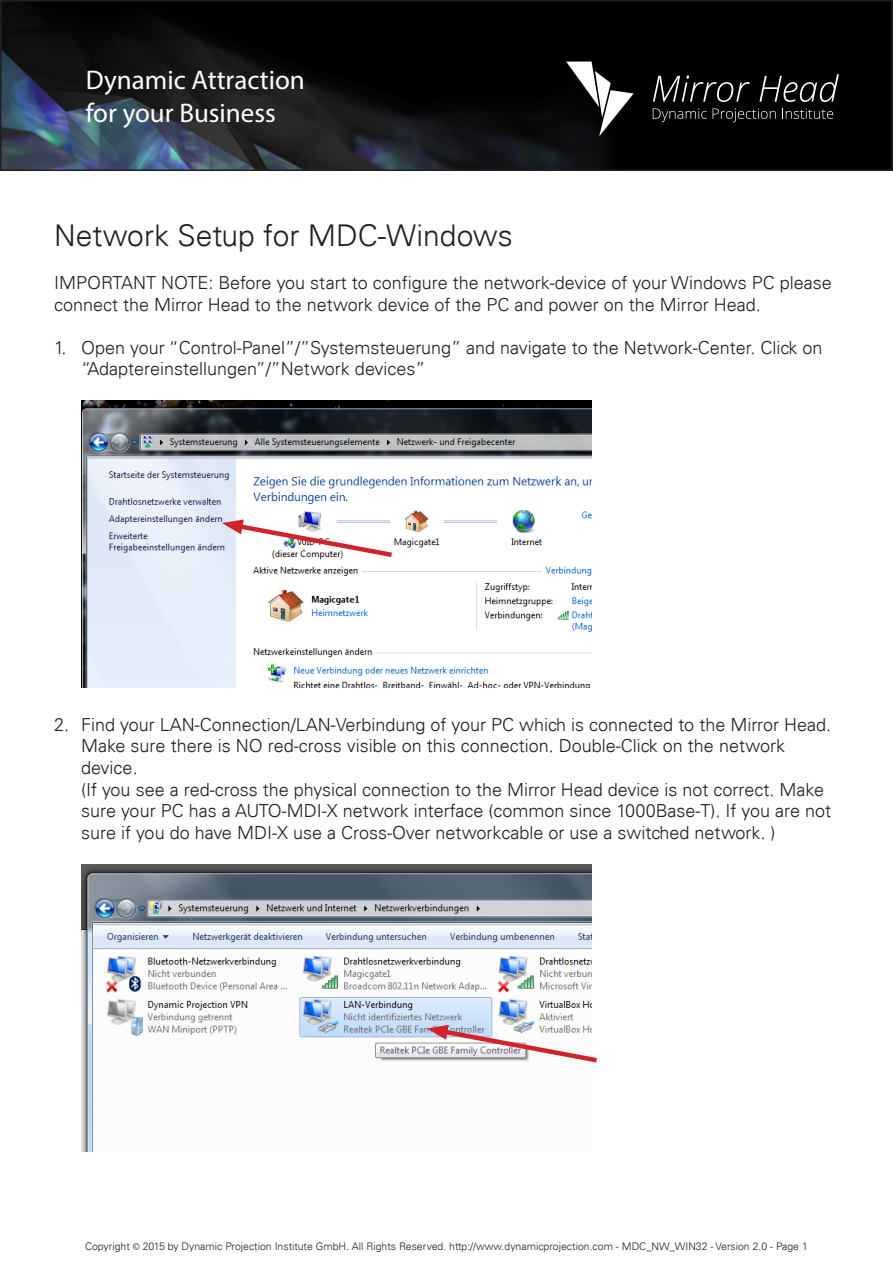
<style>
.page{position:relative;width:893px;height:1263px;background:#fff}
.page>*{position:absolute;margin:0;border:0;box-sizing:border-box;transform-origin:0 0}
.t1{font:300 30px "Univers 45";color:#231f20}
.t2{font:27px/32.4px "Myriad Pro";color:#fff}
.t3{font:300 18px/21.6px "Univers 45";color:#231f20}
.t4{font:300 10.5px "Univers 45";color:#231f20}
.s1{font-family:"Myriad Pro";font-weight:400}
</style>
<div class="page">
<img style="left:3px;top:3px;width:887px;height:165px">
<div style="left:0;top:0;width:893px;height:171px;border:2px solid #231f20"></div>
<svg style="left:566px;top:62px;width:68px;height:74px"></svg>
<svg style="left:653px;top:75px;width:97px;height:27px;background:#2b2b2b"></svg>
<svg style="left:759px;top:74px;width:80px;height:28px;background:#2f2f2f"></svg>
<svg style="left:653px;top:108px;width:54px;height:14px"></svg>
<svg style="left:713px;top:108px;width:63px;height:14px"></svg>
<svg style="left:782px;top:108px;width:51px;height:11px"></svg>
<img style="left:81px;top:401px;width:510px;height:287px">
<img style="left:81px;top:864px;width:510px;height:287px">
<img style="left:222px;top:519px;width:175px;height:41px">
<img style="left:427px;top:1025px;width:170px;height:40px">
<h2 class="t2" style="left:86px;top:64px;width:221px">Dynamic Attraction for your Business</h2>
<p class="t1" style="left:54px;top:217px;width:460px">Network Setup for MDC-Windows</p>
<p class="t3" style="left:54px;top:272px;width:779px">IMPORTANT NOTE: Before you start to configure the network-device of your Windows PC please connect the Mirror Head to the network device of the PC and power on the Mirror Head.</p>
<p class="t3" style="left:81px;top:337px;width:743px;text-indent:-27px">1. Open your “Control-Panel”/”Systemsteuerung” and navigate to the Network-Center. Click on “Adaptereinstellungen”/”Network devices”</p>
<p class="t3" style="left:81px;top:714px;width:752px;text-indent:-27px">2. Find your LAN-Connection/LAN-Verbindung of your PC which is connected to the Mirror Head.<br>Make sure there is NO red-cross visible on this connection. Double-Click on the network device.<br>(If you see a red-cross the physical connection to the Mirror Head device is not correct. Make sure your PC has a AUTO-MDI-X network interface (common since 1000Base-T). If you are not sure if you do have MDI-X use a Cross-Over networkcable or use a switched network. )</p>
<p class="t4" style="left:85px;top:1240px;width:724px">Copyright <span class="s1">©</span> 2015 by Dynamic Projection Institute GmbH. All Rights Reserved. http://www.dynamicprojection.com - MDC_NW_WIN32 - Version 2.0 - Page 1</p>
</div>
